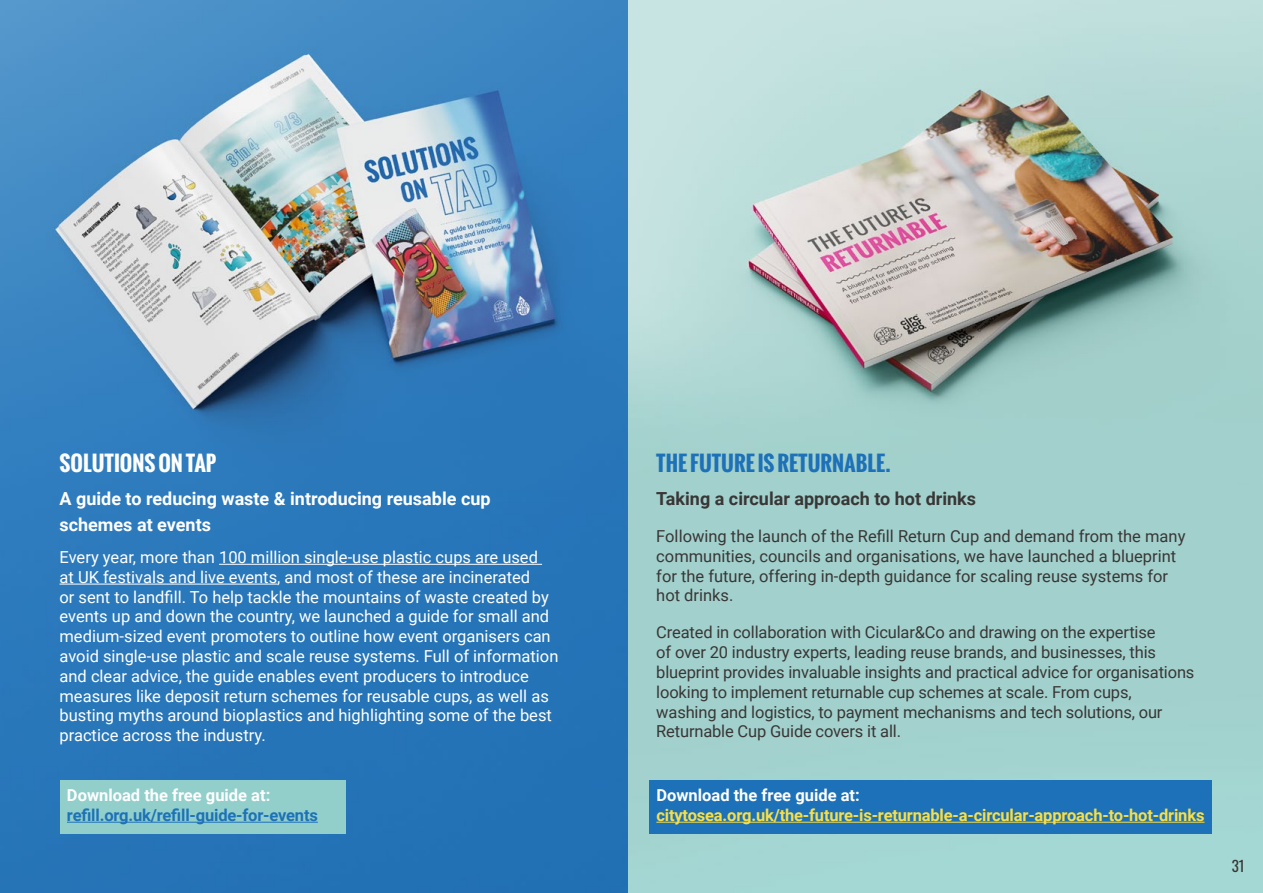
<style>
.page{position:relative;width:1263px;height:893px;background:#fff}
.page>*{position:absolute;margin:0;border:0;box-sizing:border-box;transform-origin:0 0}
.t1{font:700 21px "Oswald";color:#1d71b8}
.t2{font:700 21px "Oswald";color:#fff}
.t3{font:700 18px/25.2px "Roboto";color:#fff}
.t4{font:700 18px "Roboto";color:#393735}
.t5{font:16.5px/19.8px "Roboto";color:#fff}
.t6{font:16.5px/19.8px "Roboto";letter-spacing:-.01em;color:#393735}
.t7{font:700 16.5px "Roboto";letter-spacing:-.01em;color:#f9df45}
.t8{font:700 16.5px "Roboto";color:#fff}
.t9{font:700 16.5px "Roboto";letter-spacing:-.01em;color:#1d71b8}
.t10{font:15px "Oswald";color:#393735}
</style>
<div class="page">
<img style="left:627px;top:0;width:636px;height:893px">
<svg style="left:0;top:0;width:627px;height:893px;background:#4786bc"></svg>
<hr style="left:219px;top:564px;width:323px;height:1px;background:#fff">
<hr style="left:60px;top:584px;width:217px;height:1px;background:#fff">
<div style="left:649px;top:780px;width:562px;height:53px;background:#1d71b8"></div>
<div style="left:60px;top:780px;width:285px;height:53px;background:#92cfca"></div>
<hr style="left:656px;top:822px;width:548px;height:1px;background:#f9df45">
<hr style="left:67px;top:822px;width:251px;height:1px;background:#1d71b8">
<p class="t2" style="left:60px;top:447px;width:158px">SOLUTIONS ON TAP</p>
<p class="t3" style="left:60px;top:486px;width:433px">A guide to reducing waste &amp; introducing reusable cup schemes at events</p>
<p class="t5" style="left:60px;top:547px;width:500px">Every year, more than 100 million single-use plastic cups are used<br>at UK festivals and live events, and most of these are incinerated<br>or sent to landfill. To help tackle the mountains of waste created by events up and down the country, we launched a guide for small and medium-sized event promoters to outline how event organisers can avoid single-use plastic and scale reuse systems. Full of information and clear advice, the guide enables event producers to introduce measures like deposit return schemes for reusable cups, as well as busting myths around bioplastics and highlighting some of the best practice across the industry.</p>
<p class="t8" style="left:67px;top:784px;width:205px">Download the free guide at:</p>
<p class="t9" style="left:67px;top:803px;width:252px">refill.org.uk/refill-guide-for-events</p>
<p class="t1" style="left:656px;top:447px;width:236px">THE FUTURE IS RETURNABLE.</p>
<p class="t4" style="left:656px;top:486px;width:321px">Taking a circular approach to hot drinks</p>
<p class="t6" style="left:656px;top:526px;width:531px">Following the launch of the Refill Return Cup and demand from the many communities, councils and organisations, we have launched a blueprint for the future, offering in-depth guidance for scaling reuse systems for hot drinks.</p>
<p class="t6" style="left:656px;top:622px;width:540px">Created in collaboration with Cicular&amp;Co and drawing on the expertise<br>of over 20 industry experts, leading reuse brands, and businesses, this blueprint provides invaluable insights and practical advice for organisations looking to implement returnable cup schemes at scale. From cups, washing and logistics, to payment mechanisms and tech solutions, our Returnable Cup Guide covers it all.</p>
<p class="t8" style="left:656px;top:784px;width:205px">Download the free guide at:</p>
<p class="t7" style="left:656px;top:803px;width:550px">citytosea.org.uk/the-future-is-returnable-a-circular-approach-to-hot-drinks</p>
<p class="t10" style="left:1232px;top:853px;width:15px">31</p>
</div>
